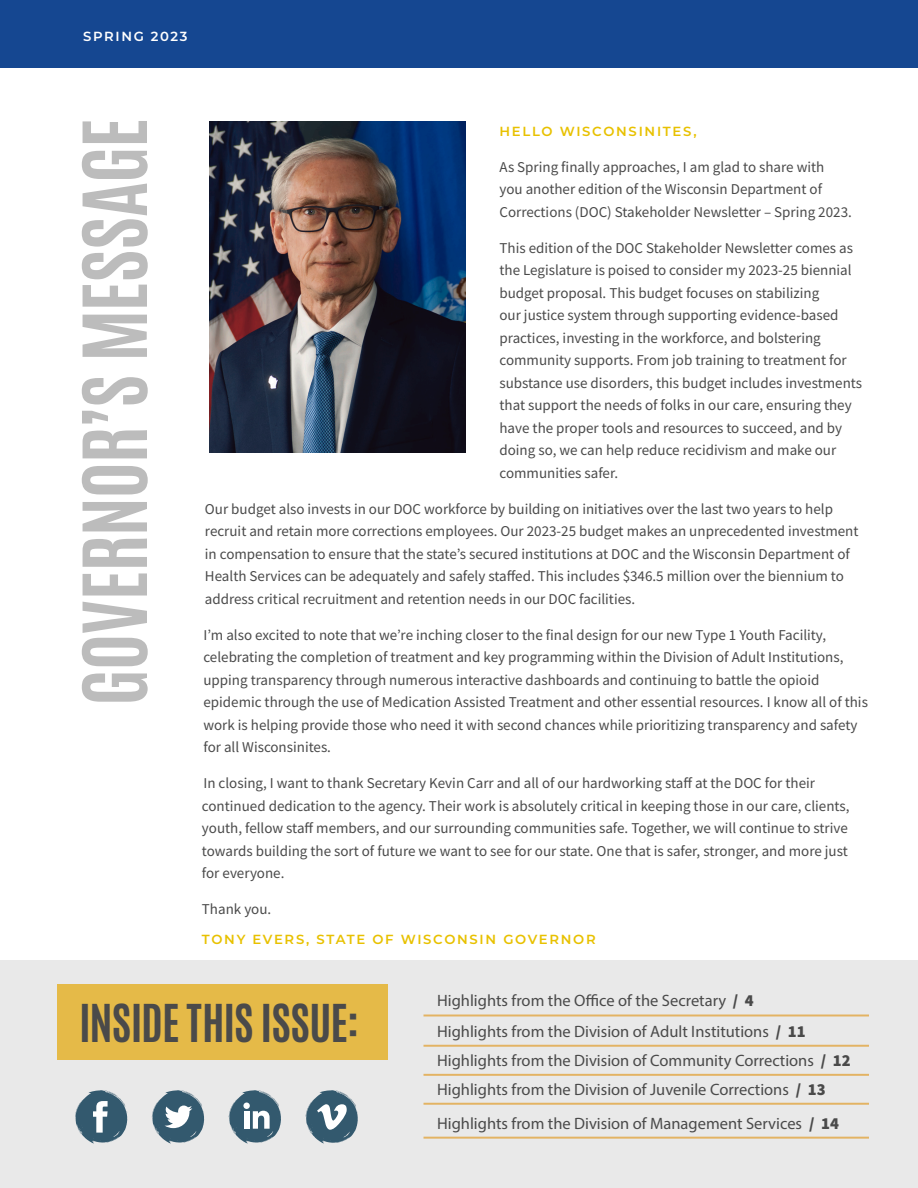
<style>
.page{position:relative;width:918px;height:1188px;background:#fff}
.page>*{position:absolute;margin:0;border:0;box-sizing:border-box;transform-origin:0 0}
.t1{font:700 75px "Antonio";letter-spacing:-.01em;color:#bcbcbc}
.Header_2{font:700 44.4px "Antonio";letter-spacing:-.015em;color:#4a4a4a}
.SMALL_BODY_-_DARK{font:16.5px "Myriad Pro";color:#4a4a4a}
.SMALL_BODY_-_DARK-2{font:15px/22.5px "Source Sans Pro";color:#4a4a4a}
.SMALL_BODY_-_DARK-3{font:600 13.2px "Montserrat";letter-spacing:.13em;color:#e8c100}
.Paragraph_Style_3{font:600 13.2px "Montserrat";letter-spacing:.13em;color:#e8c100}
.Header_2-2{font:600 13.2px "Montserrat";letter-spacing:.125em;color:#fff}
.s1{font-family:"Source Sans Pro";font-weight:900}
</style>
<div class="page">
<div style="left:0;top:960px;width:918px;height:228px;background:#e9e9e9"></div>
<div style="left:57px;top:984px;width:331px;height:75px;background:#e5ba48"></div>
<hr style="left:424px;top:1015px;width:445px;height:1px;background:#e3b363">
<hr style="left:424px;top:1045px;width:445px;height:2px;background:#e3b363">
<hr style="left:424px;top:1074px;width:445px;height:2px;background:#e3b363">
<hr style="left:424px;top:1103px;width:445px;height:2px;background:#e3b363">
<hr style="left:424px;top:1137px;width:445px;height:2px;background:#e3b363">
<svg style="left:75px;top:1090px;width:53px;height:54px"></svg>
<svg style="left:152px;top:1090px;width:53px;height:54px"></svg>
<svg style="left:306px;top:1090px;width:52px;height:54px"></svg>
<svg style="left:229px;top:1090px;width:52px;height:54px"></svg>
<div style="left:0;top:0;width:918px;height:68px;background:#154791"></div>
<img style="left:209px;top:122px;width:257px;height:330px">
<p class="Header_2-2" style="left:83px;top:26px;width:106px">SPRING 2023</p>
<p class="t1" style="left:62px;top:706px;width:589px;rotate:-90deg">GOVERNOR’S MESSAGE</p>
<p class="Paragraph_Style_3" style="left:500px;top:122px;width:199px">HELLO WISCONSINITES,</p>
<p class="SMALL_BODY_-_DARK-2" style="left:500px;top:155px;width:354px">As Spring finally approaches, I am glad to share with<br>you another edition of the Wisconsin Department of<br>Corrections (DOC) Stakeholder Newsletter – Spring 2023.</p>
<p class="SMALL_BODY_-_DARK-2" style="left:500px;top:236px;width:364px">This edition of the DOC Stakeholder Newsletter comes as the Legislature is poised to consider my 2023-25 biennial budget proposal. This budget focuses on stabilizing<br>our justice system through supporting evidence-based practices, investing in the workforce, and bolstering community supports. From job training to treatment for substance use disorders, this budget includes investments that support the needs of folks in our care, ensuring they have the proper tools and resources to succeed, and by doing so, we can help reduce recidivism and make our communities safer.</p>
<p class="SMALL_BODY_-_DARK-2" style="left:205px;top:497px;width:655px">Our budget also invests in our DOC workforce by building on initiatives over the last two years to help recruit and retain more corrections employees. Our 2023-25 budget makes an unprecedented investment in compensation to ensure that the state’s secured institutions at DOC and the Wisconsin Department of Health Services can be adequately and safely staffed. This includes $346.5 million over the biennium to address critical recruitment and retention needs in our DOC facilities.</p>
<p class="SMALL_BODY_-_DARK-2" style="left:203px;top:623px;width:666px">I’m also excited to note that we’re inching closer to the final design for our new Type 1 Youth Facility, celebrating the completion of treatment and key programming within the Division of Adult Institutions, upping transparency through numerous interactive dashboards and continuing to battle the opioid epidemic through the use of Medication Assisted Treatment and other essential resources. I know all of this work is helping provide those who need it with second chances while prioritizing transparency and safety for all Wisconsinites.</p>
<p class="SMALL_BODY_-_DARK-2" style="left:202px;top:772px;width:649px">In closing, I want to thank Secretary Kevin Carr and all of our hardworking staff at the DOC for their continued dedication to the agency. Their work is absolutely critical in keeping those in our care, clients, youth, fellow staff members, and our surrounding communities safe. Together, we will continue to strive towards building the sort of future we want to see for our state. One that is safer, stronger, and more just for everyone.</p>
<p class="SMALL_BODY_-_DARK-2" style="left:202px;top:898px;width:71px">Thank you.</p>
<p class="SMALL_BODY_-_DARK-3" style="left:202px;top:930px;width:395px">TONY EVERS, STATE OF WISCONSIN GOVERNOR</p>
<p class="Header_2" style="left:79px;top:992px;width:282px">INSIDE THIS ISSUE:</p>
<p class="SMALL_BODY_-_DARK" style="left:437px;top:990px;width:318px">Highlights from the Office of the Secretary <span class="s1">/ 4</span></p>
<p class="SMALL_BODY_-_DARK" style="left:437px;top:1021px;width:370px">Highlights from the Division of Adult Institutions <span class="s1">/ 11</span></p>
<p class="SMALL_BODY_-_DARK" style="left:437px;top:1051px;width:415px">Highlights from the Division of Community Corrections <span class="s1">/ 12</span></p>
<p class="SMALL_BODY_-_DARK" style="left:437px;top:1080px;width:390px">Highlights from the Division of Juvenile Corrections <span class="s1">/ 13</span></p>
<p class="SMALL_BODY_-_DARK" style="left:437px;top:1113px;width:403px">Highlights from the Division of Management Services <span class="s1">/ 14</span></p>
</div>
